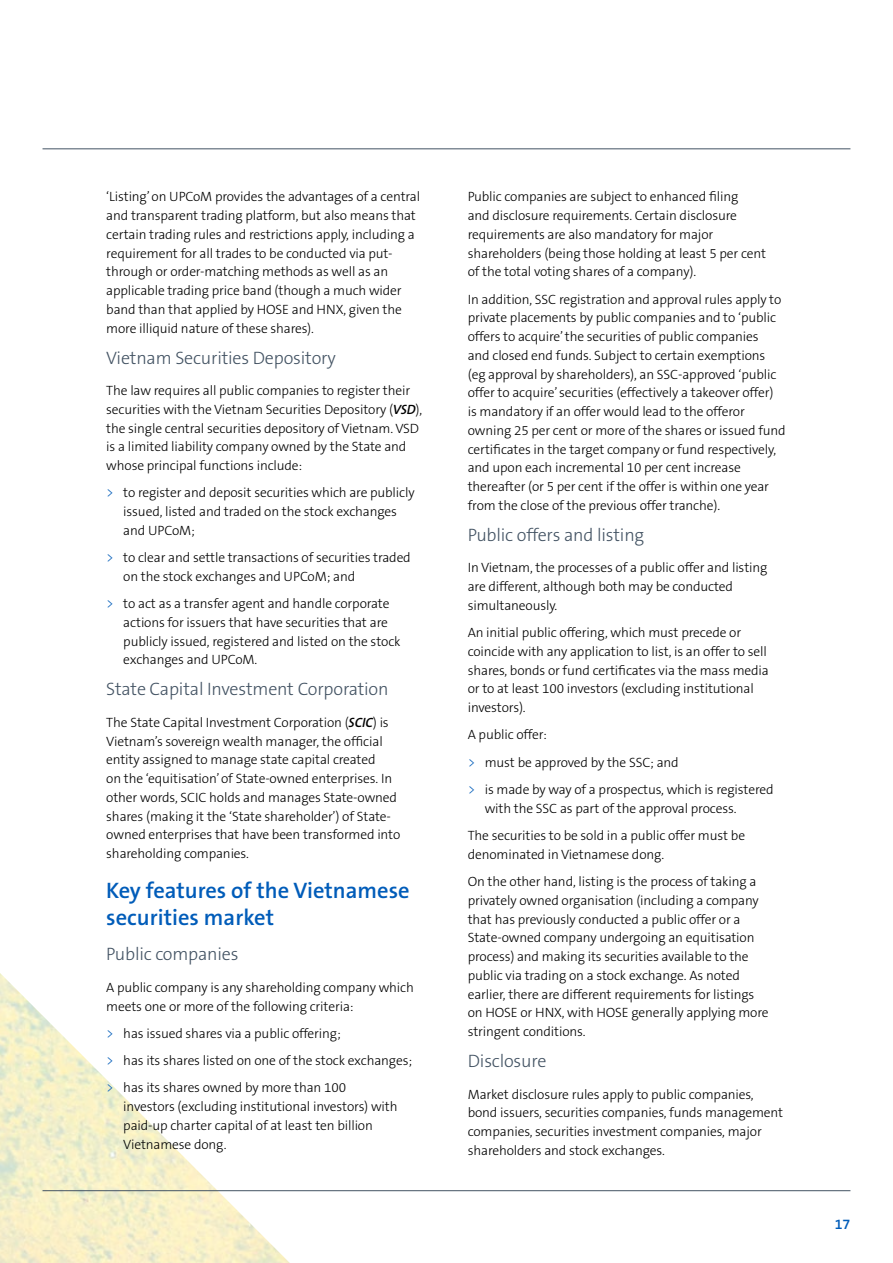
<style>
.page{position:relative;width:893px;height:1263px;background:#fff}
.page>*{position:absolute;margin:0;border:0;box-sizing:border-box;transform-origin:0 0}
.t1{font:600 22.5px/27px "The Sans B6";color:#005cb9}
.t2{font:300 18px "The Sans B3";letter-spacing:-.01em;color:#435363}
.t3{font:600 14.25px "The Sans B6";color:#005cb9}
.t4{font:300 13.5px/18.8px "The Sans B3";letter-spacing:-.01em;color:#000}
.s1{font-family:"The Sans B6";font-weight:600;font-style:italic}
.s2{color:#005cb9}
</style>
<div class="page">
<img style="left:0;top:973px;width:291px;height:290px">
<hr style="left:43px;top:149px;width:807px;height:1px;background:#435363">
<hr style="left:43px;top:1190px;width:807px;height:1px;background:#435363">
<p class="t4" style="left:106px;top:188px;width:315px">‘Listing’ on UPCoM provides the advantages of a central and transparent trading platform, but also means that certain trading rules and restrictions apply, including a requirement for all trades to be conducted via put&shy;through or order-matching methods as well as an applicable trading price band (though a much wider band than that applied by HOSE and HNX, given the more illiquid nature of these shares).</p>
<h2 class="t2" style="left:106px;top:348px;width:231px">Vietnam Securities Depository</h2>
<p class="t4" style="left:106px;top:382px;width:318px">The law requires all public companies to register their securities with the Vietnam Securities Depository (<span class="s1">VSD</span>), the single central securities depository of Vietnam. VSD is a limited liability company owned by the State and whose principal functions include:</p>
<p class="t4" style="left:123px;top:484px;width:293px;text-indent:-17px"><span class="s2">&gt;</span> to register and deposit securities which are publicly issued, listed and traded on the stock exchanges and UPCoM;</p>
<p class="t4" style="left:123px;top:549px;width:289px;text-indent:-17px"><span class="s2">&gt;</span> to clear and settle transactions of securities traded on the stock exchanges and UPCoM; and</p>
<p class="t4" style="left:123px;top:595px;width:279px;text-indent:-17px"><span class="s2">&gt;</span> to act as a transfer agent and handle corporate actions for issuers that have securities that are publicly issued, registered and listed on the stock exchanges and UPCoM.</p>
<h2 class="t2" style="left:106px;top:680px;width:284px">State Capital Investment Corporation</h2>
<p class="t4" style="left:106px;top:713px;width:295px">The State Capital Investment Corporation (<span class="s1">SCIC</span>) is Vietnam’s sovereign wealth manager, the official entity assigned to manage state capital created<br>on the ‘equitisation’ of State-owned enterprises. In other words, SCIC holds and manages State-owned shares (making it the ‘State shareholder’) of State&shy;owned enterprises that have been transformed into shareholding companies.</p>
<h1 class="t1" style="left:106px;top:877px;width:305px">Key features of the Vietnamese securities market</h1>
<h2 class="t2" style="left:106px;top:944px;width:134px">Public companies</h2>
<p class="t4" style="left:106px;top:978px;width:309px">A public company is any shareholding company which meets one or more of the following criteria:</p>
<p class="t4" style="left:106px;top:1020px;width:307px;line-height:27.3px"><span class="s2">&gt;</span> has issued shares via a public offering;<br><span class="s2">&gt;</span> has its shares listed on one of the stock exchanges; <span class="s2">&gt;</span> has its shares owned by more than 100</p>
<p class="t4" style="left:123px;top:1097px;width:276px">investors (excluding institutional investors) with paid-up charter capital of at least ten billion<br>Vietnamese dong.</p>
<p class="t4" style="left:468px;top:188px;width:300px">Public companies are subject to enhanced filing<br>and disclosure requirements. Certain disclosure requirements are also mandatory for major shareholders (being those holding at least 5 per cent of the total voting shares of a company).</p>
<p class="t4" style="left:468px;top:290px;width:320px">In addition, SSC registration and approval rules apply to private placements by public companies and to ‘public offers to acquire’ the securities of public companies<br>and closed end funds. Subject to certain exemptions (eg approval by shareholders), an SSC-approved ‘public offer to acquire’ securities (effectively a takeover offer) is mandatory if an offer would lead to the offeror owning 25 per cent or more of the shares or issued fund certificates in the target company or fund respectively, and upon each incremental 10 per cent increase thereafter (or 5 per cent if the offer is within one year from the close of the previous offer tranche).</p>
<h2 class="t2" style="left:468px;top:525px;width:178px">Public offers and listing</h2>
<p class="t4" style="left:468px;top:559px;width:301px">In Vietnam, the processes of a public offer and listing are different, although both may be conducted simultaneously.</p>
<p class="t4" style="left:468px;top:624px;width:303px">An initial public offering, which must precede or coincide with any application to list, is an offer to sell shares, bonds or fund certificates via the mass media or to at least 100 investors (excluding institutional investors).</p>
<p class="t4" style="left:468px;top:722px;width:307px;line-height:27.3px">A public offer:<br><span class="s2">&gt;</span> must be approved by the SSC; and<br><span class="s2">&gt;</span> is made by way of a prospectus, which is registered</p>
<p class="t4" style="left:468px;top:795px;width:279px;line-height:27.3px;text-indent:17px">with the SSC as part of the approval process.<br>The securities to be sold in a public offer must be</p>
<p class="t4" style="left:468px;top:841px;width:290px;line-height:27.3px">denominated in Vietnamese dong.<br>On the other hand, listing is the process of taking a</p>
<p class="t4" style="left:468px;top:891px;width:302px">privately owned organisation (including a company that has previously conducted a public offer or a State-owned company undergoing an equitisation process) and making its securities available to the public via trading on a stock exchange. As noted earlier, there are different requirements for listings on HOSE or HNX, with HOSE generally applying more stringent conditions.</p>
<h2 class="t2" style="left:468px;top:1051px;width:80px">Disclosure</h2>
<p class="t4" style="left:468px;top:1085px;width:317px">Market disclosure rules apply to public companies, bond issuers, securities companies, funds management companies, securities investment companies, major shareholders and stock exchanges.</p>
<p class="t3" style="left:835px;top:1216px;width:17px">17</p>
</div>
